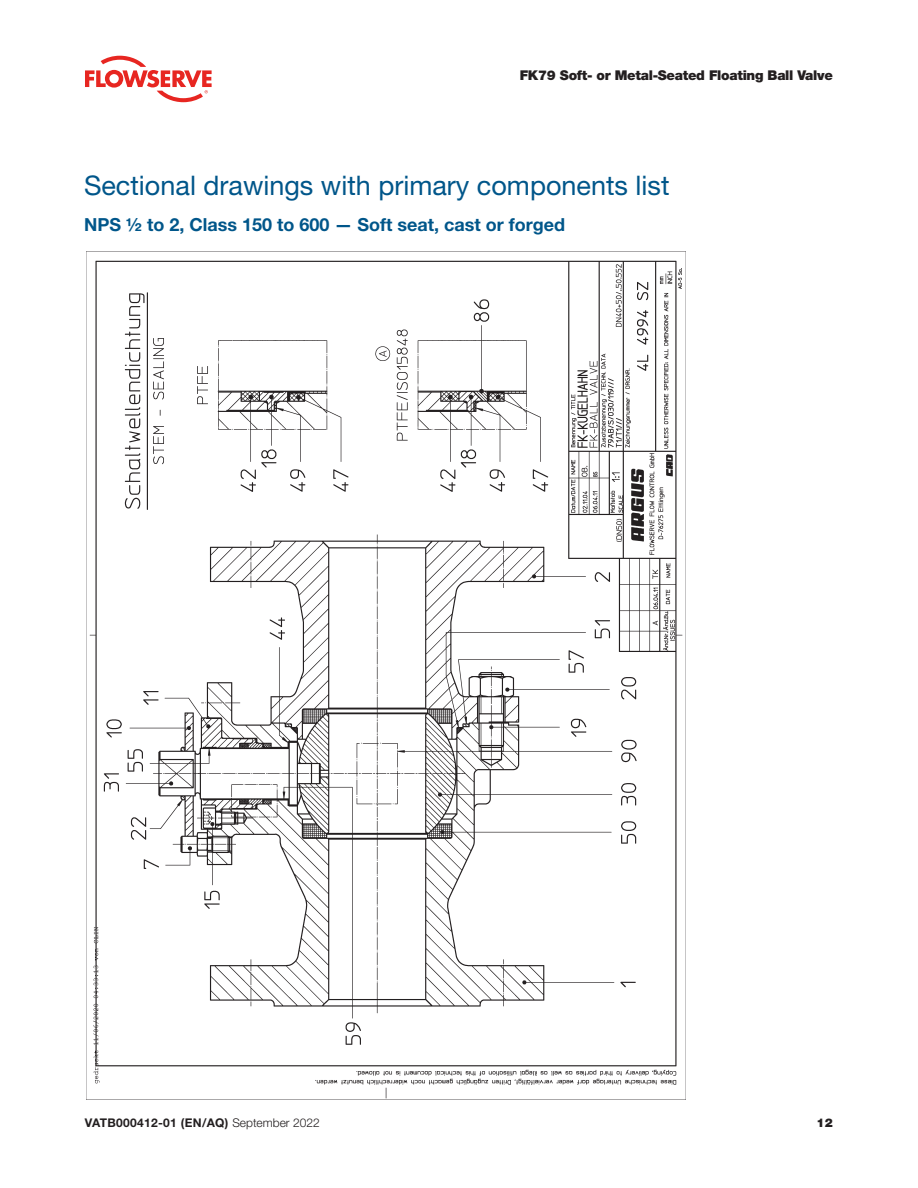
<style>
.page{position:relative;width:918px;height:1188px;background:#fff}
.page>*{position:absolute;margin:0;border:0;box-sizing:border-box;transform-origin:0 0}
.Headline_Level_2__bl{font:27px "Helvetica Neue LT Std";color:#00568a}
.Subhead_Level_1__blu{font:700 18px "Helvetica Neue LT Std";color:#00568a}
.t1{font:900 13.5px "Helvetica Neue LT Std";letter-spacing:-.02em;color:#231f20}
.t2{font:700 12px "Helvetica Neue LT Std";letter-spacing:.025em;color:#231f20}
.t3{font:900 12px "Helvetica Neue LT Std";color:#231f20}
.s1{font-weight:300}
</style>
<div class="page">
<svg style="left:85px;top:56px;width:127px;height:46px"></svg>
<img style="left:86px;top:252px;width:600px;height:847px">
<p class="t1" style="left:520px;top:67px;width:315px">FK79 Soft- or Metal-Seated Floating Ball Valve</p>
<p class="Headline_Level_2__bl" style="left:84px;top:169px;width:587px">Sectional drawings with primary components list</p>
<p class="Subhead_Level_1__blu" style="left:84px;top:214px;width:483px">NPS ½ to 2, Class 150 to 600 — Soft seat, cast or forged</p>
<p class="t2" style="left:85px;top:1115px;width:236px">VATB000412-01 (EN/AQ) <span class="s1">September 2022</span></p>
<p class="t3" style="left:817px;top:1115px;width:18px">12</p>
</div>
